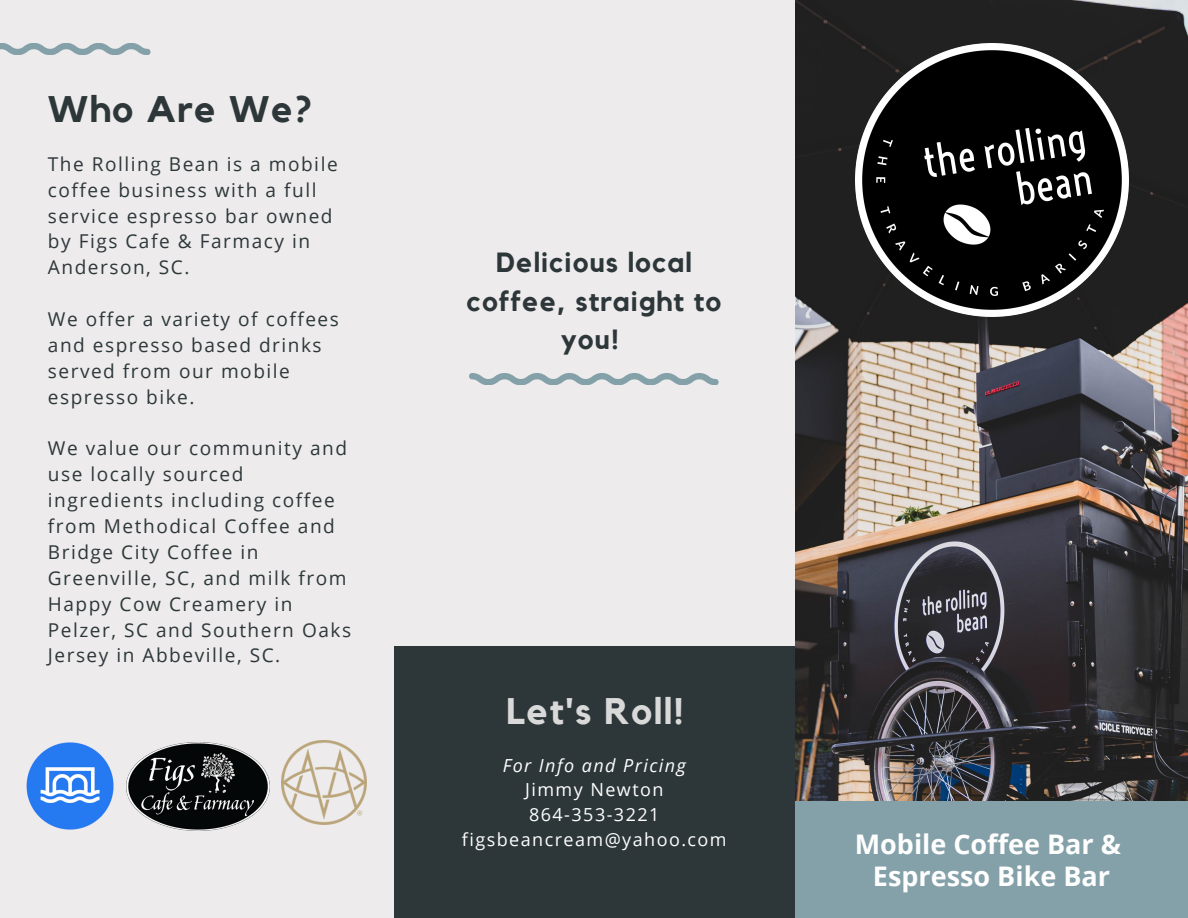
<style>
.page{position:relative;width:1188px;height:918px;background:#edebeb}
.page>*{position:absolute;margin:0;border:0;box-sizing:border-box;transform-origin:0 0}
.t1{font:700 36.9px "Kollektif";letter-spacing:.04em;color:#d9d9d9}
.t2{font:700 36.9px "Kollektif";letter-spacing:.04em;color:#2d373a}
.t3{font:700 27.6px/38.2px "Kollektif";letter-spacing:.04em;color:#2d373a;text-align:center}
.t4{font:700 27px "Open Sans";color:#fefefe}
.t5{font:19.05px/25.8px "Open Sans";letter-spacing:.08em;color:#2d373a}
.t6{font:18px "Open Sans";letter-spacing:.08em;color:#fefefe}
.t7{font:italic 18px "Open Sans";letter-spacing:.08em;color:#fefefe}
</style>
<div class="page">
<div style="left:394px;top:646px;width:401px;height:272px;background:#2d373a"></div>
<img style="left:795px;top:0;width:393px;height:801px">
<div style="left:795px;top:801px;width:393px;height:117px;background:#84a1a9"></div>
<svg style="left:469px;top:373px;width:250px;height:11px"></svg>
<img style="left:855px;top:43px;width:273px;height:274px">
<svg style="left:0;top:43px;width:150px;height:11px"></svg>
<img style="left:26px;top:742px;width:88px;height:88px">
<img style="left:282px;top:740px;width:84px;height:84px">
<img style="left:127px;top:742px;width:143px;height:89px">
<p class="t2" style="left:48px;top:92px;width:266px">Who Are We?</p>
<p class="t5" style="left:48px;top:151px;width:291px">The Rolling Bean is a mobile coffee business with a full service espresso bar owned by Figs Cafe &amp; Farmacy in<br>Anderson, SC.</p>
<p class="t5" style="left:48px;top:306px;width:292px">We offer a variety of coffees and espresso based drinks served from our mobile espresso bike.</p>
<p class="t5" style="left:48px;top:435px;width:305px">We value our community and use locally sourced ingredients including coffee from Methodical Coffee and<br>Bridge City Coffee in<br>Greenville, SC, and milk from<br>Happy Cow Creamery in<br>Pelzer, SC and Southern Oaks<br>Jersey in Abbeville, SC.</p>
<p class="t3" style="left:467px;top:245px;width:256px">Delicious local coffee, straight to you!</p>
<p class="t1" style="left:507px;top:694px;width:179px">Let's Roll!</p>
<p class="t7" style="left:503px;top:752px;width:185px">For Info and Pricing</p>
<p class="t6" style="left:525px;top:777px;width:140px">Jimmy Newton</p>
<p class="t6" style="left:529px;top:802px;width:132px">864-353-3221</p>
<p class="t6" style="left:462px;top:827px;width:266px">figsbeancream@yahoo.com</p>
<p class="t4" style="left:855px;top:825px;width:268px">Mobile Coffee Bar &amp;</p>
<p class="t4" style="left:873px;top:857px;width:239px">Espresso Bike Bar</p>
</div>
